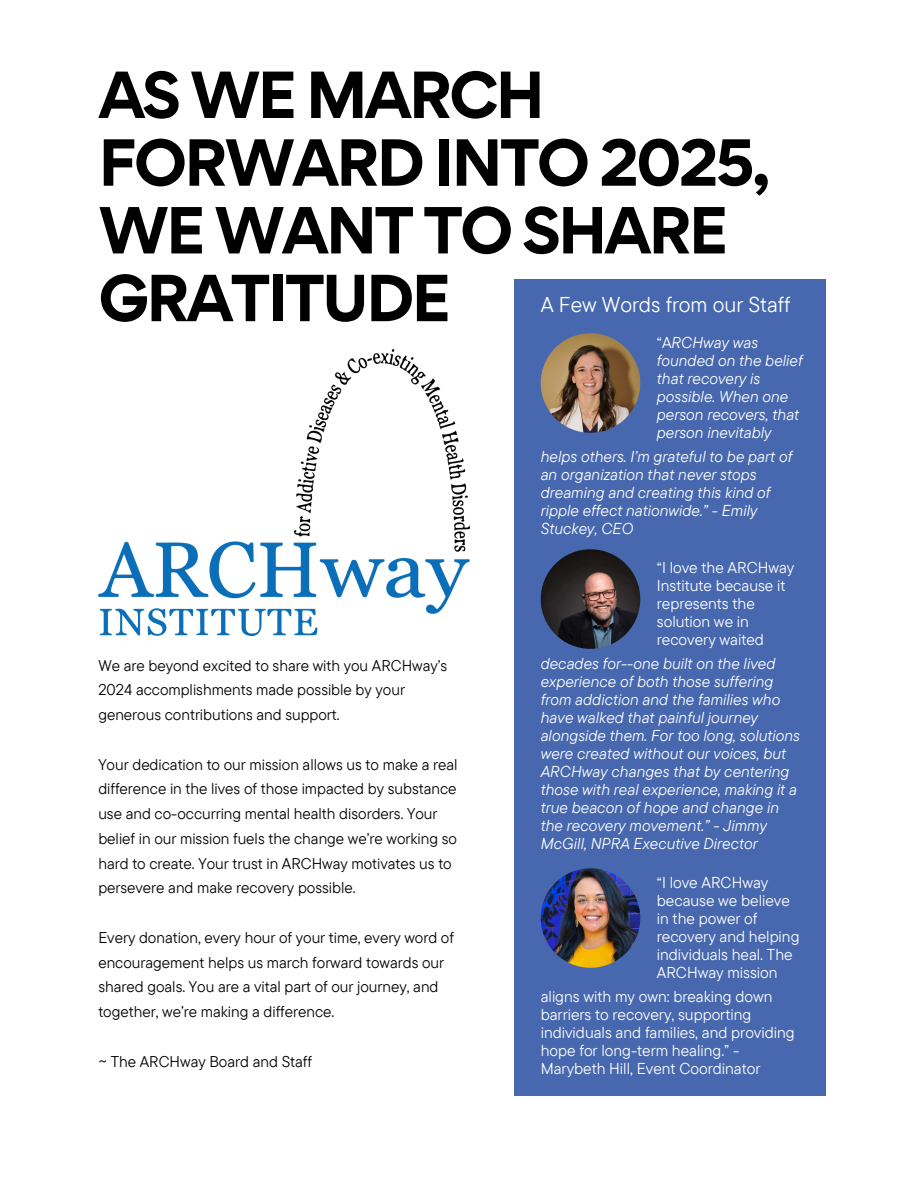
<style>
.page{position:relative;width:918px;height:1188px;background:#fff}
.page>*{position:absolute;margin:0;border:0;box-sizing:border-box;transform-origin:0 0}
.t1{font:700 59.25px/67.8px "Gordita";letter-spacing:-.05em;color:#000}
.t2{font:21.45px "TT Commons Pro";color:#fff}
.t3{font:italic 15.75px/18px "TT Commons Pro";color:#fff}
.t4{font:15.75px/18px "TT Commons Pro";color:#fff}
.t5{font:15.45px/24.8px "TT Commons Pro";color:#000}
.s1{font-style:normal}
</style>
<div class="page">
<div style="left:515px;top:279px;width:311px;height:817px;background:#4768ae"></div>
<img style="left:98px;top:349px;width:371px;height:286px">
<img style="left:541px;top:333px;width:99px;height:100px;border-radius:50%">
<img style="left:541px;top:868px;width:99px;height:100px;border-radius:50%">
<img style="left:541px;top:549px;width:99px;height:100px;border-radius:50%">
<h2 class="t1" style="left:98px;top:60px;width:674px">AS WE MARCH<br>FORWARD INTO 2025,<br>WE WANT TO SHARE<br>GRATITUDE</h2>
<p class="t2" style="left:541px;top:291px;width:251px">A Few Words from our Staff</p>
<p class="t3" style="left:657px;top:333px;width:147px"><span class="s1">“A</span>RCHway was founded on the belief that recovery is possible. When one person recovers, that person inevitably</p>
<p class="t3" style="left:541px;top:447px;width:253px">helps others. I’m grateful to be part of an organization that never stops dreaming and creating this kind of ripple effect nationwide.” - Emily<br>Stuckey, CEO</p>
<p class="t4" style="left:657px;top:559px;width:139px">“I love the ARCHway<br>Institute because it represents the solution we in recovery waited</p>
<p class="t3" style="left:541px;top:654px;width:261px">decades for--one built on the lived experience of both those suffering from addiction and the families who have walked that painful journey alongside them. For too long, solutions were created without our voices, but ARCHway changes that by centering those with real experience, making it a true beacon of hope and change in the recovery movement.” - Jimmy McGill, NPRA Executive Director</p>
<p class="t4" style="left:657px;top:873px;width:144px">“I love ARCHway because we believe in the power of recovery and helping individuals heal. The<br>ARCHway mission</p>
<p class="t4" style="left:541px;top:987px;width:255px">aligns with my own: breaking down barriers to recovery, supporting individuals and families, and providing hope for long-term healing.” - Marybeth Hill, Event Coordinator</p>
<p class="t5" style="left:98px;top:653px;width:351px">We are beyond excited to share with you ARCHway’s<br>2024 accomplishments made possible by your generous contributions and support.</p>
<p class="t5" style="left:98px;top:752px;width:361px">Your dedication to our mission allows us to make a real difference in the lives of those impacted by substance use and co-occurring mental health disorders. Your belief in our mission fuels the change we’re working so hard to create. Your trust in ARCHway motivates us to persevere and make recovery possible.</p>
<p class="t5" style="left:98px;top:925px;width:357px">Every donation, every hour of your time, every word of encouragement helps us march forward towards our shared goals. You are a vital part of our journey, and together, we’re making a difference.</p>
<p class="t5" style="left:98px;top:1049px;width:215px">~ The ARCHway Board and Staff</p>
</div>
